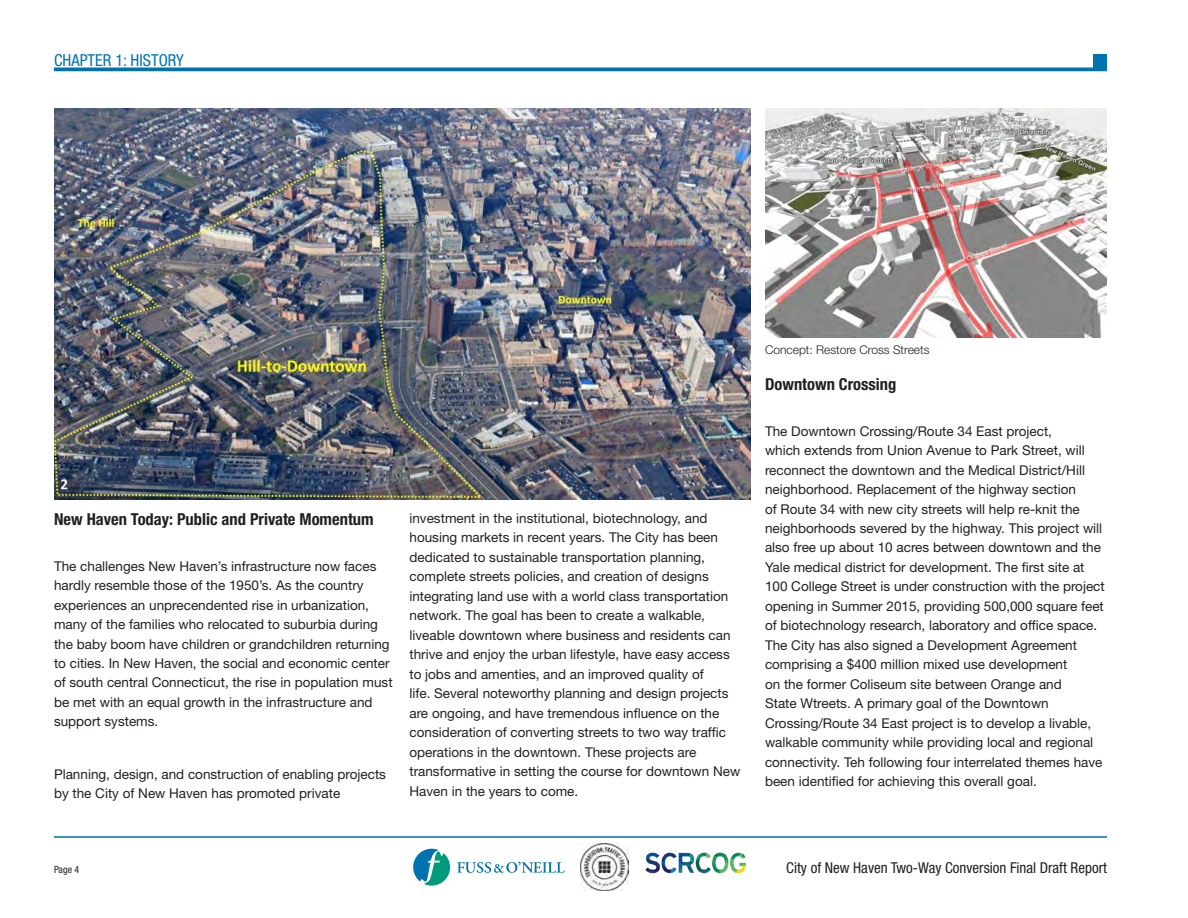
<style>
.page{position:relative;width:1188px;height:918px;background:#fff}
.page>*{position:absolute;margin:0;border:0;box-sizing:border-box;transform-origin:0 0}
.NH2way_Subhead{font:700 condensed 16.5px "Helvetica Neue LT Std";color:#231f20}
.t1{font:condensed 16.5px "Helvetica Neue LT Std";color:#0073ae}
.t2{font:condensed 15px "Helvetica Neue LT Std";color:#231f20}
.NH2way_Body{font:13.5px/19.5px "Helvetica Neue LT Std";color:#231f20}
.NH2way_Caption{font:300 12px "Helvetica Neue LT Std";color:#231f20}
.t3{font:condensed 10.05px "Helvetica Neue LT Std";color:#231f20}
</style>
<div class="page">
<img style="left:581px;top:843px;width:47px;height:48px">
<svg style="left:413px;top:849px;width:37px;height:37px"></svg>
<svg style="left:457px;top:862px;width:108px;height:11px"></svg>
<hr style="left:54px;top:68px;width:1053px;height:3px;background:#0073ae">
<img style="left:645px;top:852px;width:101px;height:22px">
<div style="left:1094px;top:54px;width:13px;height:14px;background:#0073ae"></div>
<hr style="left:54px;top:836px;width:1053px;height:2px;background:#0073ae">
<img style="left:55px;top:108px;width:696px;height:392px">
<img style="left:765px;top:108px;width:342px;height:230px">
<p class="t1" style="left:54px;top:50px;width:131px">CHAPTER 1: HISTORY</p>
<p class="NH2way_Subhead" style="left:54px;top:509px;width:321px">New Haven Today: Public and Private Momentum</p>
<p class="NH2way_Body" style="left:54px;top:556px;width:340px">The challenges New Haven’s infrastructure now faces hardly resemble those of the 1950’s. As the country experiences an unprecendented rise in urbanization, many of the families who relocated to suburbia during the baby boom have children or grandchildren returning to cities. In New Haven, the social and economic center of south central Connecticut, the rise in population must be met with an equal growth in the infrastructure and support systems.</p>
<p class="NH2way_Body" style="left:54px;top:764px;width:334px">Planning, design, and construction of enabling projects by the City of New Haven has promoted private</p>
<p class="NH2way_Body" style="left:409px;top:508px;width:332px">investment in the institutional, biotechnology, and housing markets in recent years. The City has been dedicated to sustainable transportation planning, complete streets policies, and creation of designs integrating land use with a world class transportation network. The goal has been to create a walkable, liveable downtown where business and residents can thrive and enjoy the urban lifestyle, have easy access to jobs and amenties, and an improved quality of<br>life. Several noteworthy planning and design projects are ongoing, and have tremendous influence on the consideration of converting streets to two way traffic operations in the downtown. These projects are transformative in setting the course for downtown New Haven in the years to come.</p>
<p class="NH2way_Caption" style="left:765px;top:342px;width:166px">Concept: Restore Cross Streets</p>
<p class="NH2way_Subhead" style="left:765px;top:374px;width:133px">Downtown Crossing</p>
<p class="NH2way_Body" style="left:765px;top:421px;width:341px">The Downtown Crossing/Route 34 East project,<br>which extends from Union Avenue to Park Street, will reconnect the downtown and the Medical District/Hill neighborhood. Replacement of the highway section<br>of Route 34 with new city streets will help re-knit the neighborhoods severed by the highway. This project will also free up about 10 acres between downtown and the Yale medical district for development. The first site at 100 College Street is under construction with the project opening in Summer 2015, providing 500,000 square feet of biotechnology research, laboratory and office space.<br>The City has also signed a Development Agreement comprising a $400 million mixed use development<br>on the former Coliseum site between Orange and<br>State Wtreets. A primary goal of the Downtown Crossing/Route 34 East project is to develop a livable, walkable community while providing local and regional connectivity. Teh following four interrelated themes have been identified for achieving this overall goal.</p>
<p class="t3" style="left:54px;top:863px;width:27px">Page 4</p>
<p class="t2" style="left:786px;top:859px;width:322px">City of New Haven Two-Way Conversion Final Draft Report</p>
</div>
